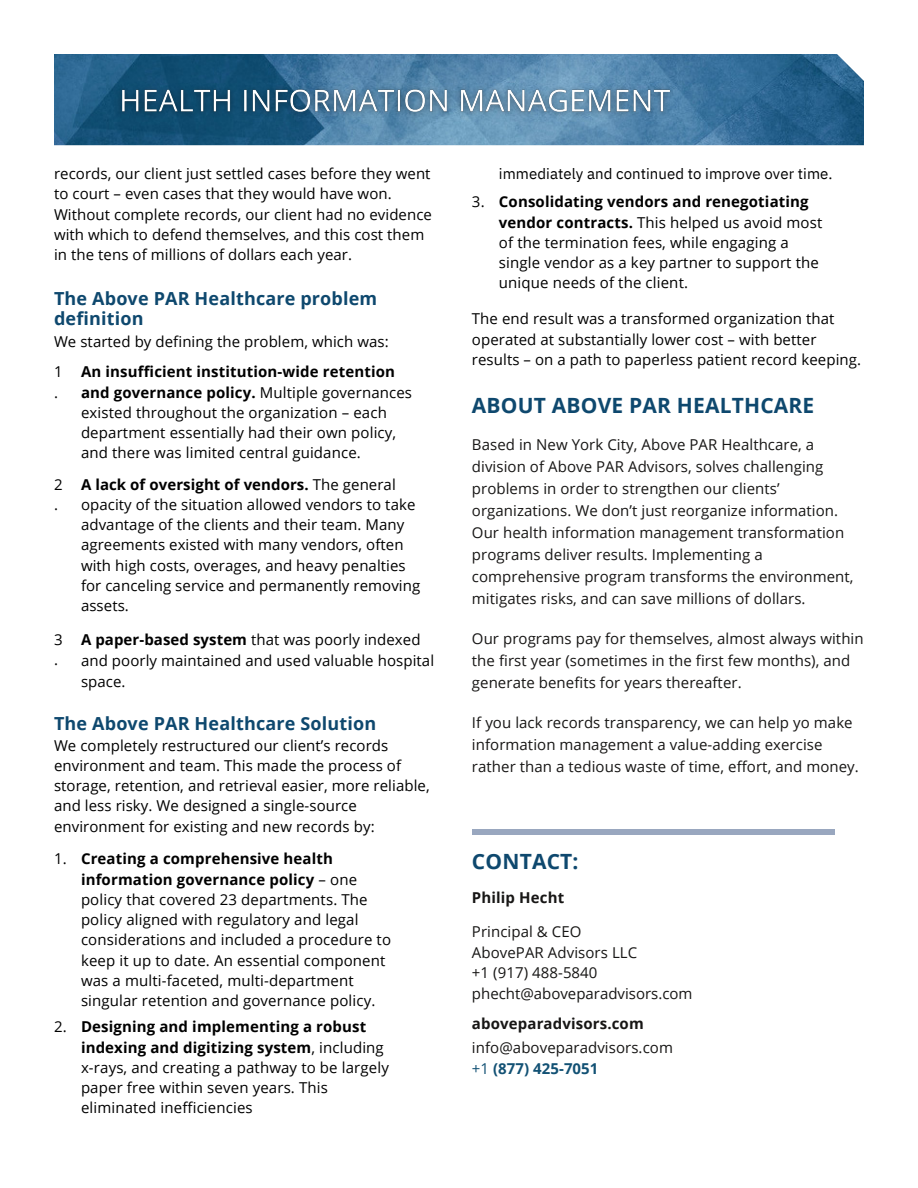
<style>
.page{position:relative;width:918px;height:1188px;background:#fff}
.page>*{position:absolute;margin:0;border:0;box-sizing:border-box;transform-origin:0 0}
.t1{font:700 21px "Open Sans";letter-spacing:.01em;color:#0e486e}
.t2{font:700 18px/20.2px "Open Sans";letter-spacing:.01em;color:#0e486e}
.t3{font:15px/20.2px "Open Sans";letter-spacing:.005em;color:#000}
.t4{font:15px/22px "Open Sans";letter-spacing:.005em;color:#171615}
.t5{font:15px "IBM Plex Sans";letter-spacing:.005em;color:#000}
.t6{font:700 15px "Open Sans";letter-spacing:.01em;color:#171615}
.s1{font-weight:700}
.s2{color:#125174}
.s3{font-weight:700;color:#125174}
</style>
<div class="page">
<img style="left:54px;top:54px;width:810px;height:91px">
<div style="left:472px;top:829px;width:362px;height:6px;background:#99a7bf"></div>
<img style="left:109px;top:69px;width:571px;height:64px">
<p class="t3" style="left:54px;top:163px;width:379px">records, our client just settled cases before they went to court – even cases that they would have won.<br>Without complete records, our client had no evidence with which to defend themselves, and this cost them in the tens of millions of dollars each year.</p>
<p class="t2" style="left:54px;top:288px;width:325px">The Above PAR Healthcare problem definition</p>
<p class="t3" style="left:54px;top:331px;width:336px">We started by defining the problem, which was:</p>
<p class="t3" style="left:54px;top:361px;width:10px">1 .</p>
<p class="t3" style="left:81px;top:361px;width:333px"><span class="s1">An insufficient institution-wide retention and governance policy.</span> Multiple governances existed throughout the organization – each department essentially had their own policy, and there was limited central guidance.</p>
<p class="t3" style="left:54px;top:474px;width:10px">2 .</p>
<p class="t3" style="left:81px;top:474px;width:341px"><span class="s1">A lack of oversight of vendors.</span> The general opacity of the situation allowed vendors to take advantage of the clients and their team. Many agreements existed with many vendors, often with high costs, overages, and heavy penalties for canceling service and permanently removing assets.</p>
<p class="t3" style="left:54px;top:629px;width:10px">3 .</p>
<p class="t3" style="left:81px;top:629px;width:355px;line-height:21px"><span class="s1">A paper-based system</span> that was poorly indexed and poorly maintained and used valuable hospital space.</p>
<p class="t2" style="left:54px;top:713px;width:324px">The Above PAR Healthcare Solution</p>
<p class="t3" style="left:54px;top:735px;width:377px">We completely restructured our client’s records environment and team. This made the process of storage, retention, and retrieval easier, more reliable, and less risky. We designed a single-source environment for existing and new records by:</p>
<p class="t3" style="left:54px;top:848px;width:14px">1.</p>
<p class="t3" style="left:54px;top:1016px;width:14px">2.</p>
<p class="t3" style="left:81px;top:848px;width:312px"><span class="s1">Creating a comprehensive health information governance policy</span> – one policy that covered 23 departments. The policy aligned with regulatory and legal considerations and included a procedure to keep it up to date. An essential component was a multi-faceted, multi-department singular retention and governance policy.</p>
<p class="t3" style="left:81px;top:1016px;width:309px"><span class="s1">Designing and implementing a robust indexing and digitizing system</span>, including x-rays, and creating a pathway to be largely paper free within seven years. This eliminated inefficiencies</p>
<p class="t3" style="left:472px;top:191px;width:14px">3.</p>
<p class="t5" style="left:499px;top:164px;width:335px">immediately and continued to improve over time.</p>
<p class="t3" style="left:499px;top:191px;width:325px"><span class="s1">Consolidating vendors and renegotiating vendor contracts.</span> This helped us avoid most of the termination fees, while engaging a single vendor as a key partner to support the unique needs of the client.</p>
<p class="t3" style="left:472px;top:308px;width:391px">The end result was a transformed organization that operated at substantially lower cost – with better results – on a path to paperless patient record keeping.</p>
<h1 class="t1" style="left:472px;top:391px;width:344px">ABOUT ABOVE PAR HEALTHCARE</h1>
<p class="t4" style="left:472px;top:433px;width:383px">Based in New York City, Above PAR Healthcare, a division of Above PAR Advisors, solves challenging problems in order to strengthen our clients’ organizations. We don’t just reorganize information.<br>Our health information management transformation programs deliver results. Implementing a comprehensive program transforms the environment, mitigates risks, and can save millions of dollars.</p>
<p class="t4" style="left:472px;top:627px;width:393px">Our programs pay for themselves, almost always within the first year (sometimes in the first few months), and generate benefits for years thereafter.</p>
<p class="t4" style="left:472px;top:711px;width:388px">If you lack records transparency, we can help yo make information management a value-adding exercise rather than a tedious waste of time, effort, and money.</p>
<h1 class="t1" style="left:472px;top:846px;width:108px">CONTACT:</h1>
<p class="t6" style="left:472px;top:887px;width:94px">Philip Hecht</p>
<p class="t4" style="left:472px;top:921px;width:167px;line-height:20.2px">Principal &amp; CEO<br>AbovePAR Advisors LLC +1 (917) 488-5840</p>
<p class="t4" style="left:472px;top:982px;width:222px">phecht@aboveparadvisors.com</p>
<p class="t6" style="left:472px;top:1013px;width:173px">aboveparadvisors.com</p>
<p class="t4" style="left:472px;top:1036px;width:203px;line-height:21.3px">info@aboveparadvisors.com <span class="s2">+1</span> <span class="s3">(877) 425-7051</span></p>
</div>
